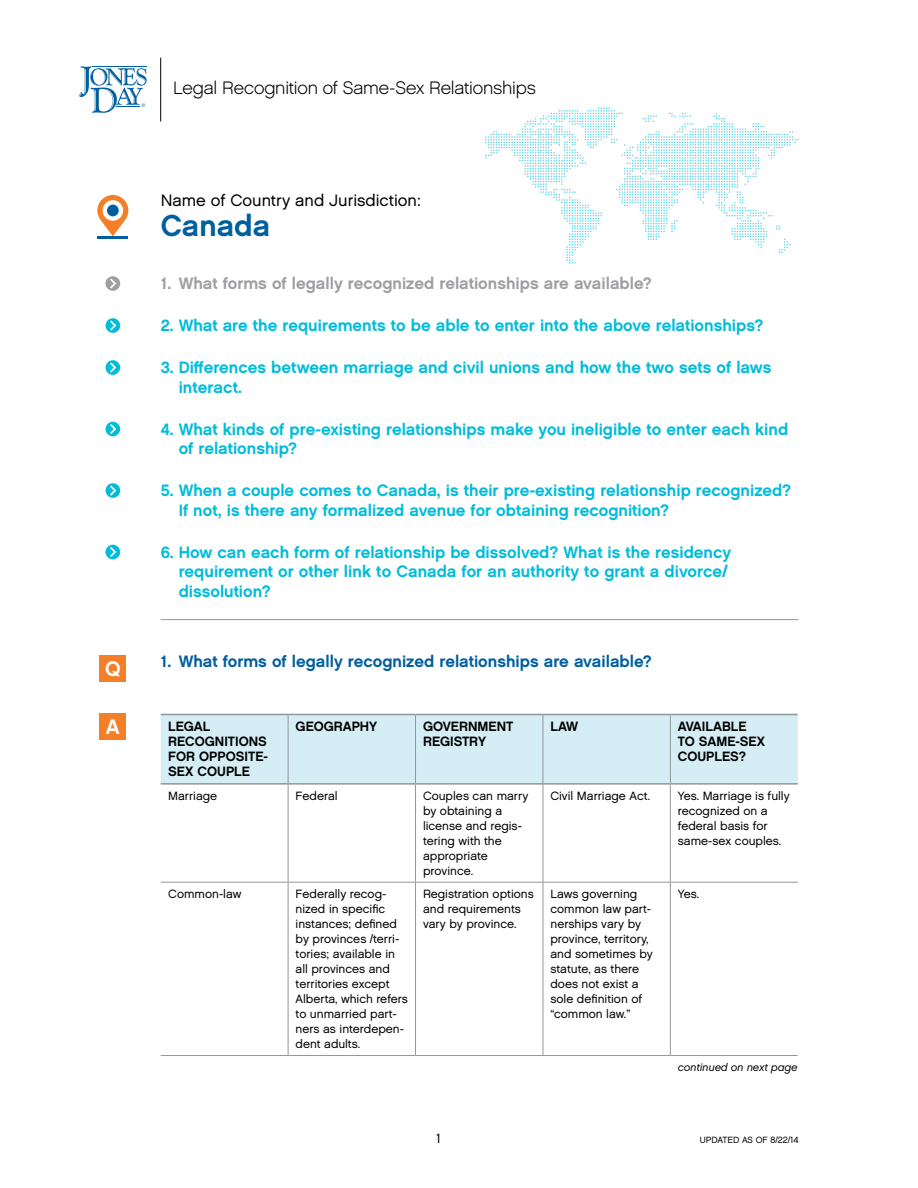
<style>
.page{position:relative;width:918px;height:1188px;background:#fff}
.page>*{position:absolute;margin:0;border:0;box-sizing:border-box;transform-origin:0 0}
.CNTRY{font:30px "Chalet New York Nineteen Sixty";color:#005f9e}
.t1{font:21px "Chalet New York Nineteen Sixty";color:#fff}
.t2{font:18px "Chalet English Channel";letter-spacing:-.01em;color:#000}
.TOC_Q_Cyan{font:16.5px/19.5px "Chalet New York Nineteen Sixty";color:#00bcda}
.TOC_Q_w_rule_below{font:16.5px/19.5px "Chalet New York Nineteen Sixty";color:#00bcda}
.TOC_Q_Gray{font:16.5px "Chalet New York Nineteen Sixty";color:#9d9fa2}
.t3{font:16.5px "Chalet New York Nineteen Sixty";color:#005f9e}
.CNTRY-2{font:16.5px "Chalet London Nineteen Sixty";color:#000}
.TBL_HEAD_B{font:13.5px/15px "Chalet New York Nineteen Sixty";color:#000}
.t4{font:13.5px "Chalet London Nineteen Sixty";color:#000}
.TBL_BC{font:12px/15px "Chalet London Nineteen Sixty";color:#000}
.TBL_Continued{font:10.8px "Chalet Oblique London";color:#000}
.t5{font:9px "Chalet London Nineteen Sixty";color:#000}
</style>
<div class="page">
<hr style="left:161px;top:619px;width:638px;height:1px;background:#939598">
<div style="left:161px;top:715px;width:637px;height:68px;background:#d5eef5"></div>
<hr style="left:415px;top:715px;width:1px;height:68px;background:#939598">
<hr style="left:543px;top:715px;width:1px;height:68px;background:#939598">
<hr style="left:415px;top:785px;width:1px;height:97px;background:#939598">
<hr style="left:543px;top:785px;width:1px;height:97px;background:#939598">
<hr style="left:161px;top:882px;width:127px;height:1px;background:#939598">
<hr style="left:288px;top:882px;width:128px;height:1px;background:#939598">
<hr style="left:416px;top:882px;width:127px;height:1px;background:#939598">
<hr style="left:415px;top:883px;width:1px;height:172px;background:#939598">
<hr style="left:543px;top:882px;width:127px;height:1px;background:#939598">
<hr style="left:543px;top:883px;width:1px;height:172px;background:#939598">
<hr style="left:670px;top:882px;width:128px;height:1px;background:#939598">
<hr style="left:288px;top:785px;width:1px;height:97px;background:#939598">
<hr style="left:288px;top:883px;width:1px;height:172px;background:#939598">
<hr style="left:670px;top:785px;width:1px;height:97px;background:#939598">
<hr style="left:670px;top:883px;width:1px;height:172px;background:#939598">
<hr style="left:288px;top:714px;width:128px;height:1px;background:#939598">
<hr style="left:416px;top:714px;width:127px;height:1px;background:#939598">
<hr style="left:543px;top:714px;width:127px;height:1px;background:#939598">
<hr style="left:288px;top:783px;width:128px;height:2px;background:#939598">
<hr style="left:416px;top:783px;width:127px;height:2px;background:#939598">
<hr style="left:543px;top:783px;width:127px;height:2px;background:#939598">
<hr style="left:161px;top:714px;width:127px;height:1px;background:#939598">
<hr style="left:161px;top:783px;width:127px;height:2px;background:#939598">
<hr style="left:288px;top:715px;width:1px;height:68px;background:#939598">
<hr style="left:670px;top:714px;width:128px;height:1px;background:#939598">
<hr style="left:670px;top:783px;width:128px;height:2px;background:#939598">
<hr style="left:670px;top:715px;width:1px;height:68px;background:#939598">
<hr style="left:161px;top:1055px;width:127px;height:1px;background:#939598">
<hr style="left:288px;top:1055px;width:128px;height:1px;background:#939598">
<hr style="left:416px;top:1055px;width:127px;height:1px;background:#939598">
<hr style="left:543px;top:1055px;width:127px;height:1px;background:#939598">
<hr style="left:670px;top:1055px;width:128px;height:1px;background:#939598">
<svg style="left:97px;top:195px;width:31px;height:41px"></svg>
<div style="left:103px;top:200px;width:20px;height:21px;background:#fff;border-radius:50%"></div>
<div style="left:107px;top:205px;width:12px;height:11px;background:#005f9e;border-radius:50%"></div>
<hr style="left:97px;top:236px;width:31px;height:3px;background:#005f9e">
<svg style="left:106px;top:276px;width:14px;height:15px"></svg>
<svg style="left:106px;top:318px;width:14px;height:15px"></svg>
<svg style="left:106px;top:360px;width:14px;height:15px"></svg>
<svg style="left:106px;top:422px;width:14px;height:14px"></svg>
<svg style="left:106px;top:483px;width:14px;height:15px"></svg>
<svg style="left:106px;top:545px;width:14px;height:14px"></svg>
<div style="left:100px;top:656px;width:26px;height:26px;background:#f57e29"></div>
<div style="left:100px;top:714px;width:26px;height:26px;background:#f57e29"></div>
<svg style="left:485px;top:107px;width:314px;height:157px"></svg>
<hr style="left:160px;top:58px;width:1px;height:63px;background:#000">
<svg style="left:79px;top:66px;width:68px;height:47px"></svg>
<p class="t1" style="left:105px;top:656px;width:17px">Q</p>
<p class="t1" style="left:106px;top:714px;width:16px">A</p>
<p class="t2" style="left:173px;top:77px;width:364px">Legal Recognition of Same-Sex Relationships</p>
<p class="CNTRY-2" style="left:161px;top:191px;width:262px">Name of Country and Jurisdiction:</p>
<p class="CNTRY" style="left:161px;top:208px;width:111px">Canada</p>
<p class="TOC_Q_Gray" style="left:161px;top:273px;width:493px">1. What forms of legally recognized relationships are available?</p>
<p class="TOC_Q_Cyan" style="left:161px;top:316px;width:604px">2. What are the requirements to be able to enter into the above relationships?</p>
<p class="TOC_Q_Cyan" style="left:179px;top:358px;width:594px;text-indent:-18px">3. Differences between marriage and civil unions and how the two sets of laws interact.</p>
<p class="TOC_Q_Cyan" style="left:179px;top:419px;width:611px;text-indent:-18px">4. What kinds of pre-existing relationships make you ineligible to enter each kind of relationship?</p>
<p class="TOC_Q_Cyan" style="left:179px;top:481px;width:614px;text-indent:-18px">5. When a couple comes to Canada, is their pre-existing relationship recognized?<br>If not, is there any formalized avenue for obtaining recognition?</p>
<p class="TOC_Q_w_rule_below" style="left:179px;top:542px;width:554px;text-indent:-18px">6. How can each form of relationship be dissolved? What is the residency requirement or other link to Canada for an authority to grant a divorce/ dissolution?</p>
<p class="t3" style="left:161px;top:651px;width:493px">1. What forms of legally recognized relationships are available?</p>
<p class="TBL_HEAD_B" style="left:168px;top:719px;width:101px">LEGAL<br>RECOGNITIONS<br>FOR OPPOSITE-<br>SEX COUPLE</p>
<p class="TBL_HEAD_B" style="left:296px;top:719px;width:83px">GEOGRAPHY</p>
<p class="TBL_HEAD_B" style="left:423px;top:719px;width:92px">GOVERNMENT<br>REGISTRY</p>
<p class="TBL_HEAD_B" style="left:550px;top:719px;width:29px">LAW</p>
<p class="TBL_HEAD_B" style="left:678px;top:719px;width:89px">AVAILABLE<br>TO SAME-SEX<br>COUPLES?</p>
<p class="TBL_BC" style="left:168px;top:788px;width:51px">Marriage</p>
<p class="TBL_BC" style="left:296px;top:788px;width:44px">Federal</p>
<p class="TBL_BC" style="left:423px;top:788px;width:107px">Couples can marry by obtaining a license and regis&shy;tering with the appropriate province.</p>
<p class="TBL_BC" style="left:550px;top:788px;width:101px">Civil Marriage Act.</p>
<p class="TBL_BC" style="left:678px;top:788px;width:113px">Yes. Marriage is fully recognized on a federal basis for same-sex couples.</p>
<p class="TBL_BC" style="left:168px;top:886px;width:75px">Common-law</p>
<p class="TBL_BC" style="left:296px;top:886px;width:114px">Federally recog&shy;nized in specific instances; defined by provinces /terri&shy;tories; available in all provinces and territories except<br>Alberta, which refers to unmarried part&shy;ners as interdepen&shy;dent adults.</p>
<p class="TBL_BC" style="left:423px;top:886px;width:112px">Registration options and requirements vary by province.</p>
<p class="TBL_BC" style="left:550px;top:886px;width:104px">Laws governing common law part&shy;nerships vary by province, territory, and sometimes by statute, as there does not exist a sole definition of “common law.”</p>
<p class="TBL_BC" style="left:678px;top:886px;width:23px">Yes.</p>
<p class="TBL_Continued" style="left:678px;top:1060px;width:121px">continued on next page</p>
<p class="t4" style="left:437px;top:1130px;width:6px">1</p>
<p class="t5" style="left:700px;top:1135px;width:100px">UPDATED AS OF 8/22/14</p>
</div>
